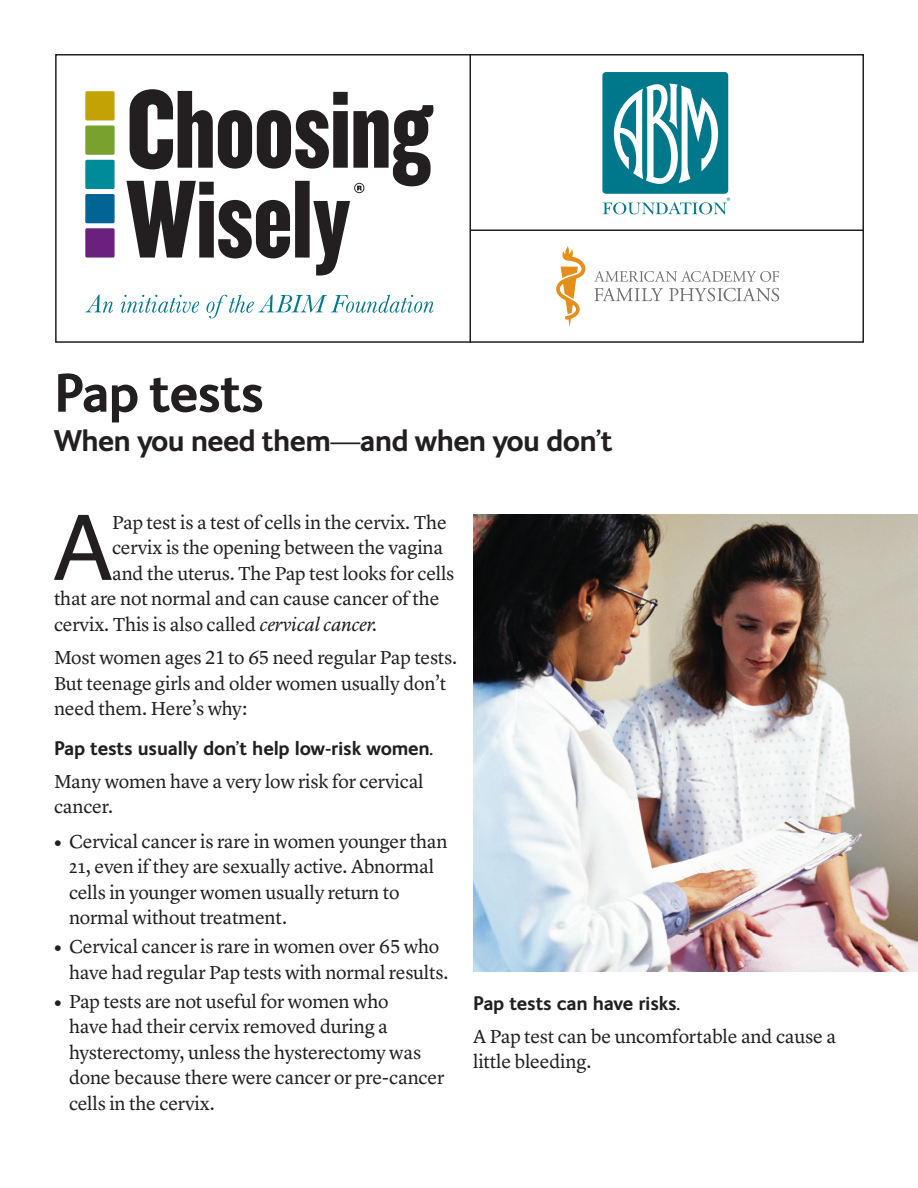
<style>
.page{position:relative;width:918px;height:1188px;background:#fff}
.page>*{position:absolute;margin:0;border:0;box-sizing:border-box;transform-origin:0 0}
.Body_DropCap_First_P{font:90.6px "Helvetica";color:#231f20}
.MainHeadline{font:700 54px "FS Ingrid";letter-spacing:-.02em;color:#231f20}
.Subhead{font:700 30px "FS Ingrid";letter-spacing:-.02em;color:#231f20}
.Body_13_17{font:19.5px/25.5px "Lyon Text";letter-spacing:-.01em;color:#231f20}
.Body_DropCap_First_P-2{font:19.5px "Lyon Text";letter-spacing:-.01em;color:#231f20}
.Body_Subhead{font:700 19.5px "FS Ingrid";letter-spacing:-.01em;color:#231f20}
.t1{font:600 9.45px "New Baskerville";color:#00788b}
.s1{font-style:italic}
.s2{font-family:"FS Ingrid";font-weight:700;font-size:18px}
</style>
<div class="page">
<img style="left:473px;top:514px;width:445px;height:458px">
<svg style="left:556px;top:246px;width:30px;height:81px"></svg>
<svg style="left:594px;top:271px;width:185px;height:11px"></svg>
<svg style="left:594px;top:288px;width:69px;height:13px"></svg>
<svg style="left:669px;top:288px;width:110px;height:13px"></svg>
<div style="left:55px;top:54px;width:809px;height:289px;border:2px solid #231f20"></div>
<hr style="left:470px;top:230px;width:394px;height:1px;background:#231f20">
<hr style="left:470px;top:54px;width:1px;height:289px;background:#231f20">
<div style="left:602px;top:72px;width:126px;height:122px;background:#00788b;border-radius:4px"></div>
<svg style="left:614px;top:84px;width:104px;height:100px"></svg>
<svg style="left:603px;top:202px;width:124px;height:12px"></svg>
<div style="left:85px;top:91px;width:30px;height:29px;background:#c2a205;border-radius:2px"></div>
<div style="left:85px;top:126px;width:30px;height:29px;background:#78a22d;border-radius:2px"></div>
<div style="left:85px;top:160px;width:30px;height:29px;background:#008b98;border-radius:2px"></div>
<div style="left:85px;top:194px;width:30px;height:29px;background:#006494;border-radius:2px"></div>
<div style="left:85px;top:228px;width:30px;height:30px;background:#6b1f7e;border-radius:2px"></div>
<svg style="left:126px;top:89px;width:307px;height:187px"></svg>
<svg style="left:85px;top:295px;width:349px;height:23px"></svg>
<p class="MainHeadline" style="left:54px;top:357px;width:212px">Pap tests</p>
<p class="Subhead" style="left:54px;top:421px;width:560px">When you need them—and when you don’t</p>
<p class="t1" style="left:726px;top:195px;width:5px">®</p>
<p class="Body_DropCap_First_P" style="left:53px;top:478px;width:62px">A</p>
<p class="Body_DropCap_First_P-2" style="left:112px;top:507px;width:336px">Pap test is a test of cells in the cervix. The</p>
<p class="Body_DropCap_First_P-2" style="left:112px;top:533px;width:333px">cervix is the opening between the vagina</p>
<p class="Body_DropCap_First_P-2" style="left:112px;top:558px;width:344px">and the uterus. The Pap test looks for cells</p>
<p class="Body_DropCap_First_P-2" style="left:54px;top:584px;width:387px">that are not normal and can cause cancer of the</p>
<p class="Body_DropCap_First_P-2" style="left:54px;top:609px;width:325px">cervix. This is also called <span class="s1">cervical cancer.</span></p>
<p class="Body_13_17" style="left:54px;top:644px;width:405px">Most women ages 21 to 65 need regular Pap tests.<br>But teenage girls and older women usually don’t need them. Here’s why:</p>
<p class="Body_Subhead" style="left:54px;top:736px;width:381px">Pap tests usually don’t help low-risk women.</p>
<p class="Body_13_17" style="left:54px;top:767px;width:371px">Many women have a very low risk for cervical cancer.</p>
<p class="Body_13_17" style="left:69px;top:827px;width:380px;text-indent:-15px"><span class="s2">•</span> Cervical cancer is rare in women younger than 21, even if they are sexually active. Abnormal cells in younger women usually return to normal without treatment.</p>
<p class="Body_13_17" style="left:69px;top:933px;width:381px;text-indent:-15px"><span class="s2">•</span> Cervical cancer is rare in women over 65 who have had regular Pap tests with normal results.</p>
<p class="Body_13_17" style="left:69px;top:987px;width:377px;text-indent:-15px"><span class="s2">•</span> Pap tests are not useful for women who<br>have had their cervix removed during a hysterectomy, unless the hysterectomy was done because there were cancer or pre-cancer cells in the cervix.</p>
<p class="Body_Subhead" style="left:473px;top:991px;width:209px">Pap tests can have risks.</p>
<p class="Body_13_17" style="left:473px;top:1022px;width:365px">A Pap test can be uncomfortable and cause a little bleeding.</p>
</div>
